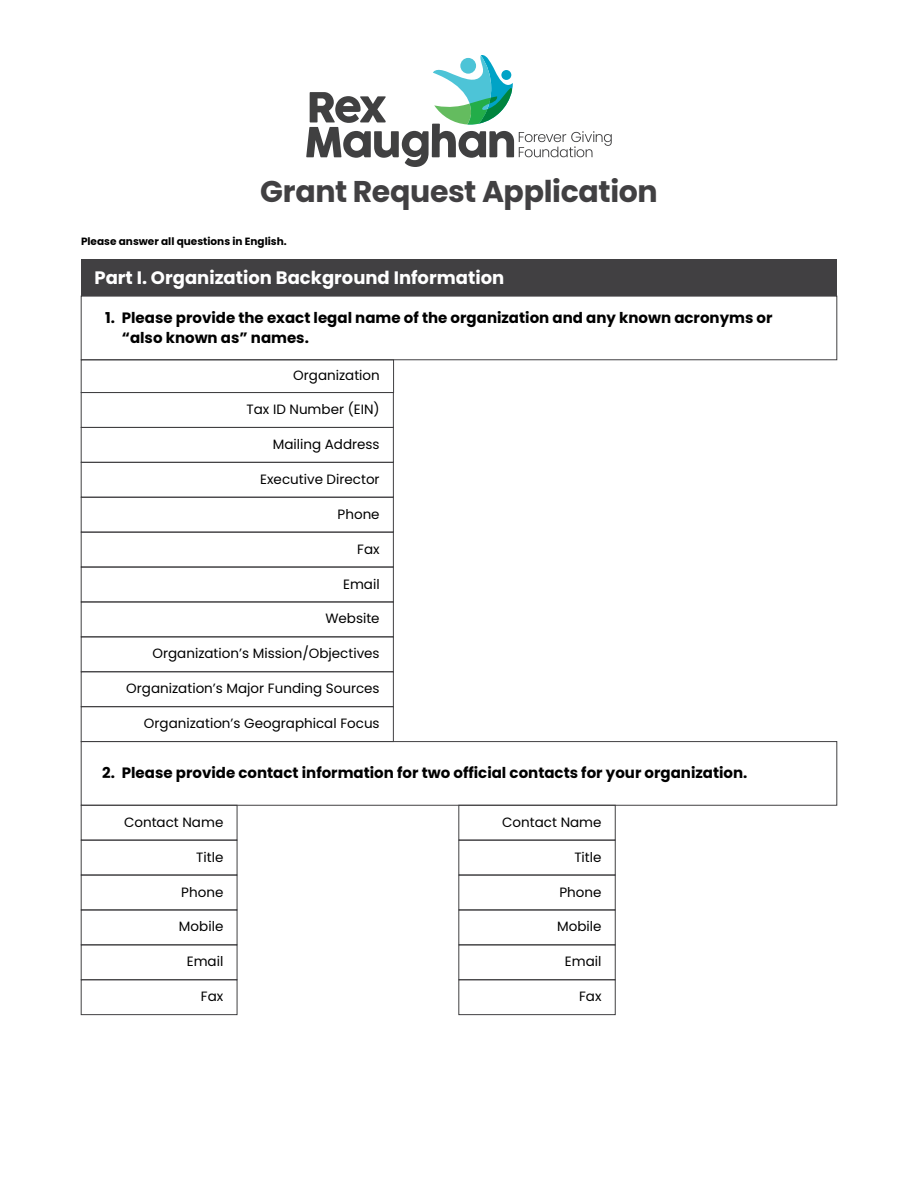
<style>
.page{position:relative;width:918px;height:1188px;background:#fff}
.page>*{position:absolute;margin:0;border:0;box-sizing:border-box;transform-origin:0 0}
.t1{font:700 30px "Poppins";letter-spacing:-.01em;color:#414042}
.t2{font:700 18px "Poppins";color:#fff}
.t3{font:700 15px/19.5px "Poppins";color:#000}
.t4{font:13.5px "Poppins";color:#000}
.t5{font:700 10.5px "Poppins";color:#000}
</style>
<div class="page">
<svg style="left:306px;top:55px;width:306px;height:112px"></svg>
<div style="left:81px;top:259px;width:756px;height:37px;background:#414042"></div>
<div style="left:81px;top:296px;width:756px;height:64px;border:1px solid #414042"></div>
<div style="left:81px;top:741px;width:756px;height:64px;border:1px solid #414042"></div>
<div style="left:81px;top:392px;width:313px;height:36px;border:1px solid #414042"></div>
<div style="left:81px;top:427px;width:313px;height:36px;border:1px solid #414042"></div>
<div style="left:81px;top:462px;width:313px;height:35px;border:1px solid #414042"></div>
<div style="left:81px;top:497px;width:313px;height:35px;border:1px solid #414042"></div>
<div style="left:81px;top:532px;width:313px;height:35px;border:1px solid #414042"></div>
<div style="left:81px;top:567px;width:313px;height:35px;border:1px solid #414042"></div>
<div style="left:81px;top:602px;width:313px;height:35px;border:1px solid #414042"></div>
<div style="left:81px;top:637px;width:313px;height:35px;border:1px solid #414042"></div>
<div style="left:81px;top:706px;width:313px;height:36px;border:1px solid #414042"></div>
<div style="left:81px;top:805px;width:156px;height:35px;border:1px solid #414042"></div>
<div style="left:459px;top:805px;width:156px;height:35px;border:1px solid #414042"></div>
<div style="left:81px;top:840px;width:156px;height:35px;border:1px solid #414042"></div>
<div style="left:459px;top:840px;width:156px;height:35px;border:1px solid #414042"></div>
<div style="left:81px;top:875px;width:156px;height:35px;border:1px solid #414042"></div>
<div style="left:459px;top:875px;width:156px;height:35px;border:1px solid #414042"></div>
<div style="left:81px;top:910px;width:156px;height:35px;border:1px solid #414042"></div>
<div style="left:459px;top:910px;width:156px;height:35px;border:1px solid #414042"></div>
<div style="left:81px;top:945px;width:156px;height:35px;border:1px solid #414042"></div>
<div style="left:459px;top:945px;width:156px;height:35px;border:1px solid #414042"></div>
<div style="left:81px;top:980px;width:156px;height:35px;border:1px solid #414042"></div>
<div style="left:459px;top:980px;width:156px;height:35px;border:1px solid #414042"></div>
<h1 class="t1" style="left:260px;top:174px;width:399px">Grant Request Application</h1>
<p class="t5" style="left:81px;top:236px;width:207px">Please answer all questions in English.</p>
<h2 class="t2" style="left:94px;top:267px;width:411px">Part I. Organization Background Information</h2>
<p class="t3" style="left:122px;top:308px;width:652px;text-indent:-17px">1. Please provide the exact legal name of the organization and any known acronyms or “also known as” names.</p>
<p class="t4" style="left:293px;top:368px;width:88px">Organization</p>
<p class="t4" style="left:247px;top:402px;width:135px">Tax ID Number (EIN)</p>
<p class="t4" style="left:273px;top:436px;width:108px">Mailing Address</p>
<p class="t4" style="left:260px;top:471px;width:121px">Executive Director</p>
<p class="t4" style="left:338px;top:506px;width:44px">Phone</p>
<p class="t4" style="left:357px;top:541px;width:24px">Fax</p>
<p class="t4" style="left:343px;top:576px;width:38px">Email</p>
<p class="t4" style="left:325px;top:611px;width:56px">Website</p>
<p class="t4" style="left:153px;top:646px;width:229px">Organization’s Mission/Objectives</p>
<p class="t4" style="left:126px;top:681px;width:255px">Organization’s Major Funding Sources</p>
<p class="t4" style="left:144px;top:716px;width:237px">Organization’s Geographical Focus</p>
<p class="t3" style="left:102px;top:763px;width:647px">2. Please provide contact information for two official contacts for your organization.</p>
<p class="t4" style="left:124px;top:814px;width:101px">Contact Name</p>
<p class="t4" style="left:502px;top:814px;width:101px">Contact Name</p>
<p class="t4" style="left:196px;top:849px;width:29px">Title</p>
<p class="t4" style="left:574px;top:849px;width:29px">Title</p>
<p class="t4" style="left:181px;top:884px;width:44px">Phone</p>
<p class="t4" style="left:559px;top:884px;width:44px">Phone</p>
<p class="t4" style="left:179px;top:919px;width:46px">Mobile</p>
<p class="t4" style="left:557px;top:919px;width:46px">Mobile</p>
<p class="t4" style="left:187px;top:954px;width:38px">Email</p>
<p class="t4" style="left:565px;top:954px;width:38px">Email</p>
<p class="t4" style="left:201px;top:989px;width:24px">Fax</p>
<p class="t4" style="left:579px;top:989px;width:24px">Fax</p>
</div>
